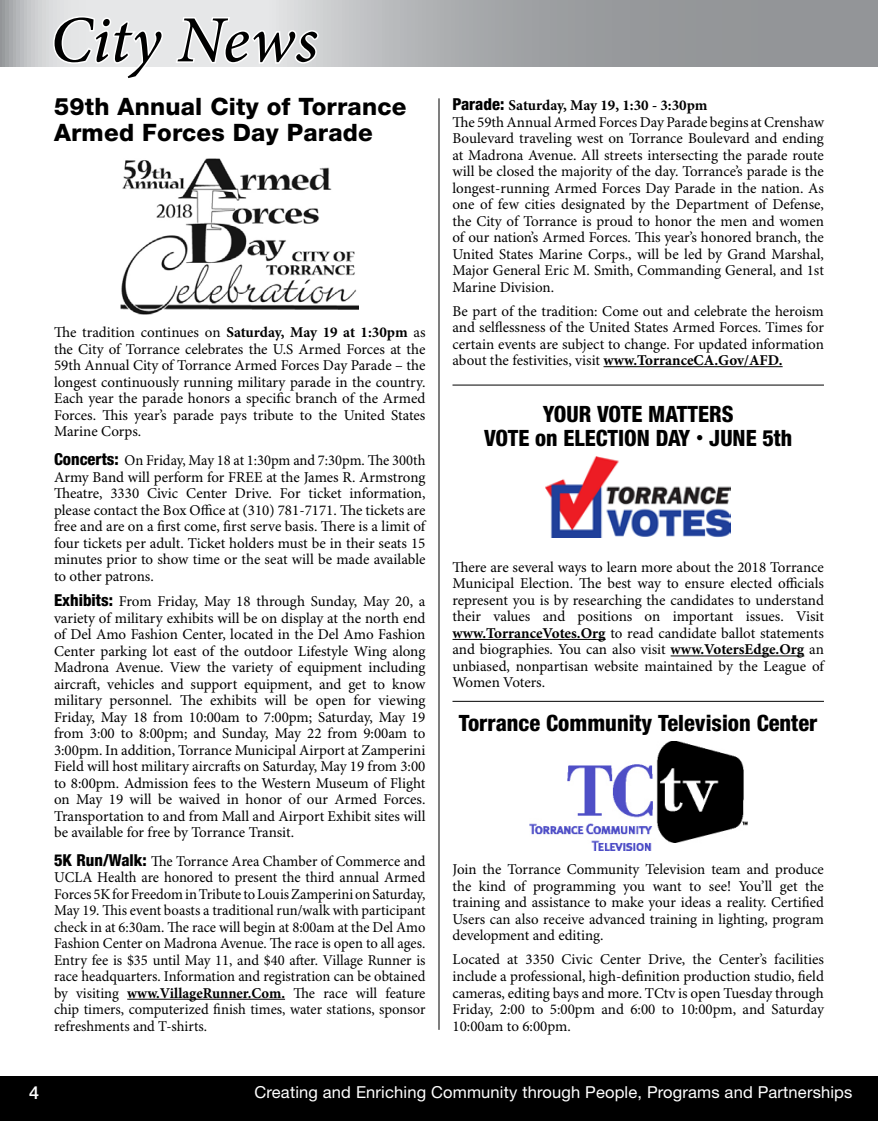
<style>
.page{position:relative;width:878px;height:1121px;background:#fff}
.page>*{position:absolute;margin:0;border:0;box-sizing:border-box;transform-origin:0 0}
.t1{font:italic 500 66px "Minion Pro";letter-spacing:.005em;color:#000}
.t2{font:800 24px/25.5px "Helvetica Neue LT Std";letter-spacing:.01em;color:#000}
.t3{font:800 condensed 22.5px/24px "Helvetica Neue LT Std";color:#000;text-align:center}
.t4{font:500 18px "Helvetica Neue LT Std";color:#fff}
.t5{font:16.5px "Helvetica Neue LT Std";letter-spacing:.01em;color:#fff}
.t6{font:15px/16.5px "Minion Pro";letter-spacing:-.005em;color:#000;text-align:justify}
.s1{font-weight:700}
.s2{font-family:"Helvetica Neue LT Std";font-weight:800;font-stretch:condensed;font-size:16.5px}
.s3{font-size:15px}
</style>
<div class="page">
<div style="left:0;top:1075px;width:878px;height:45px;background:#000"></div>
<svg style="left:0;top:0;width:878px;height:67px"></svg>
<svg style="left:52px;top:15px;width:113px;height:52px"></svg>
<svg style="left:174px;top:15px;width:146px;height:50px"></svg>
<hr style="left:438px;top:98px;width:1px;height:931px;background:#000">
<hr style="left:127px;top:998px;width:158px;height:1px;background:#000">
<img style="left:121px;top:159px;width:237px;height:156px">
<hr style="left:603px;top:366px;width:179px;height:1px;background:#000">
<hr style="left:452px;top:385px;width:372px;height:1px;background:#000">
<hr style="left:452px;top:639px;width:153px;height:1px;background:#000">
<hr style="left:670px;top:655px;width:134px;height:1px;background:#000">
<hr style="left:452px;top:701px;width:372px;height:1px;background:#000">
<img style="left:545px;top:457px;width:186px;height:80px">
<img style="left:529px;top:741px;width:218px;height:109px">
<h1 class="t1" style="left:50px;top:-5px;width:269px">City News</h1>
<h2 class="t2" style="left:54px;top:94px;width:354px">59th Annual City of Torrance<br>Armed Forces Day Parade</h2>
<p class="t6" style="left:54px;top:325px;width:373px">The tradition continues on <span class="s1">Saturday, May 19 at 1:30pm</span> as the City of Torrance celebrates the U.S Armed Forces at the 59th Annual City of Torrance Armed Forces Day Parade – the longest continuously running military parade in the country.<br>Each year the parade honors a specific branch of the Armed Forces. This year’s parade pays tribute to the United States Marine Corps.</p>
<p class="t6" style="left:54px;top:452px;width:373px"><span class="s2">Concerts:</span> On Friday, May 18 at 1:30pm and 7:30pm. The 300th Army Band will perform for FREE at the James R. Armstrong Theatre, 3330 Civic Center Drive. For ticket information, please contact the Box Office at (310) 781-7171. The tickets are free and are on a first come, first serve basis. There is a limit of four tickets per adult. Ticket holders must be in their seats 15 minutes prior to show time or the seat will be made available to other patrons.</p>
<p class="t6" style="left:54px;top:593px;width:373px"><span class="s2">Exhibits:</span> From Friday, May 18 through Sunday, May 20, a variety of military exhibits will be on display at the north end of Del Amo Fashion Center, located in the Del Amo Fashion Center parking lot east of the outdoor Lifestyle Wing along Madrona Avenue. View the variety of equipment including aircraft, vehicles and support equipment, and get to know military personnel. The exhibits will be open for viewing Friday, May 18 from 10:00am to 7:00pm; Saturday, May 19 from 3:00 to 8:00pm; and Sunday, May 22 from 9:00am to 3:00pm. In addition, Torrance Municipal Airport at Zamperini Field will host military aircrafts on Saturday, May 19 from 3:00 to 8:00pm. Admission fees to the Western Museum of Flight on May 19 will be waived in honor of our Armed Forces.<br>Transportation to and from Mall and Airport Exhibit sites will be available for free by Torrance Transit.</p>
<p class="t6" style="left:54px;top:853px;width:373px"><span class="s2">5K Run/Walk:</span> The Torrance Area Chamber of Commerce and UCLA Health are honored to present the third annual Armed Forces 5K for Freedom in Tribute to Louis Zamperini on Saturday, May 19. This event boasts a traditional run/walk with participant check in at 6:30am. The race will begin at 8:00am at the Del Amo Fashion Center on Madrona Avenue. The race is open to all ages.<br>Entry fee is $35 until May 11, and $40 after. Village Runner is race headquarters. Information and registration can be obtained by visiting <span class="s1">www.VillageRunner.Com.</span> The race will feature chip timers, computerized finish times, water stations, sponsor refreshments and T-shirts.</p>
<p class="t6" style="left:452px;top:98px;width:373px;text-align:left"><span class="s2">Parade:</span> <span class="s1">Saturday, May 19, 1:30 - 3:30pm<br></span>The 59th Annual Armed Forces Day Parade begins at Crenshaw Boulevard traveling west on Torrance Boulevard and ending at Madrona Avenue. All streets intersecting the parade route will be closed the majority of the day. Torrance’s parade is the longest-running Armed Forces Day Parade in the nation. As one of few cities designated by the Department of Defense, the City of Torrance is proud to honor the men and women of our nation’s Armed Forces. This year’s honored branch, the United States Marine Corps., will be led by Grand Marshal, Major General Eric M. Smith, Commanding General, and 1st Marine Division.</p>
<p class="t6" style="left:452px;top:303px;width:373px">Be part of the tradition: Come out and celebrate the heroism and selflessness of the United States Armed Forces. Times for certain events are subject to change. For updated information about the festivities, visit <span class="s1">www.TorranceCA.Gov/AFD.</span></p>
<h3 class="t3" style="left:484px;top:402px;width:310px">YOUR VOTE MATTERS<br>VOTE on ELECTION DAY <span class="s3">•</span> JUNE 5th</h3>
<p class="t6" style="left:452px;top:559px;width:373px">There are several ways to learn more about the 2018 Torrance Municipal Election. The best way to ensure elected officials represent you is by researching the candidates to understand their values and positions on important issues. Visit <span class="s1">www.TorranceVotes.Org</span> to read candidate ballot statements and biographies. You can also visit <span class="s1">www.VotersEdge.Org</span> an unbiased, nonpartisan website maintained by the League of Women Voters.</p>
<h3 class="t3" style="left:459px;top:710px;width:360px">Torrance Community Television Center</h3>
<p class="t6" style="left:452px;top:862px;width:373px">Join the Torrance Community Television team and produce the kind of programming you want to see! You’ll get the training and assistance to make your ideas a reality. Certified Users can also receive advanced training in lighting, program development and editing.</p>
<p class="t6" style="left:452px;top:952px;width:373px">Located at 3350 Civic Center Drive, the Center’s facilities include a professional, high-definition production studio, field cameras, editing bays and more. TCtv is open Tuesday through Friday, 2:00 to 5:00pm and 6:00 to 10:00pm, and Saturday 10:00am to 6:00pm.</p>
<p class="t4" style="left:29px;top:1081px;width:12px">4</p>
<p class="t5" style="left:254px;top:1081px;width:599px">Creating and Enriching Community through People, Programs and Partnerships</p>
</div>
